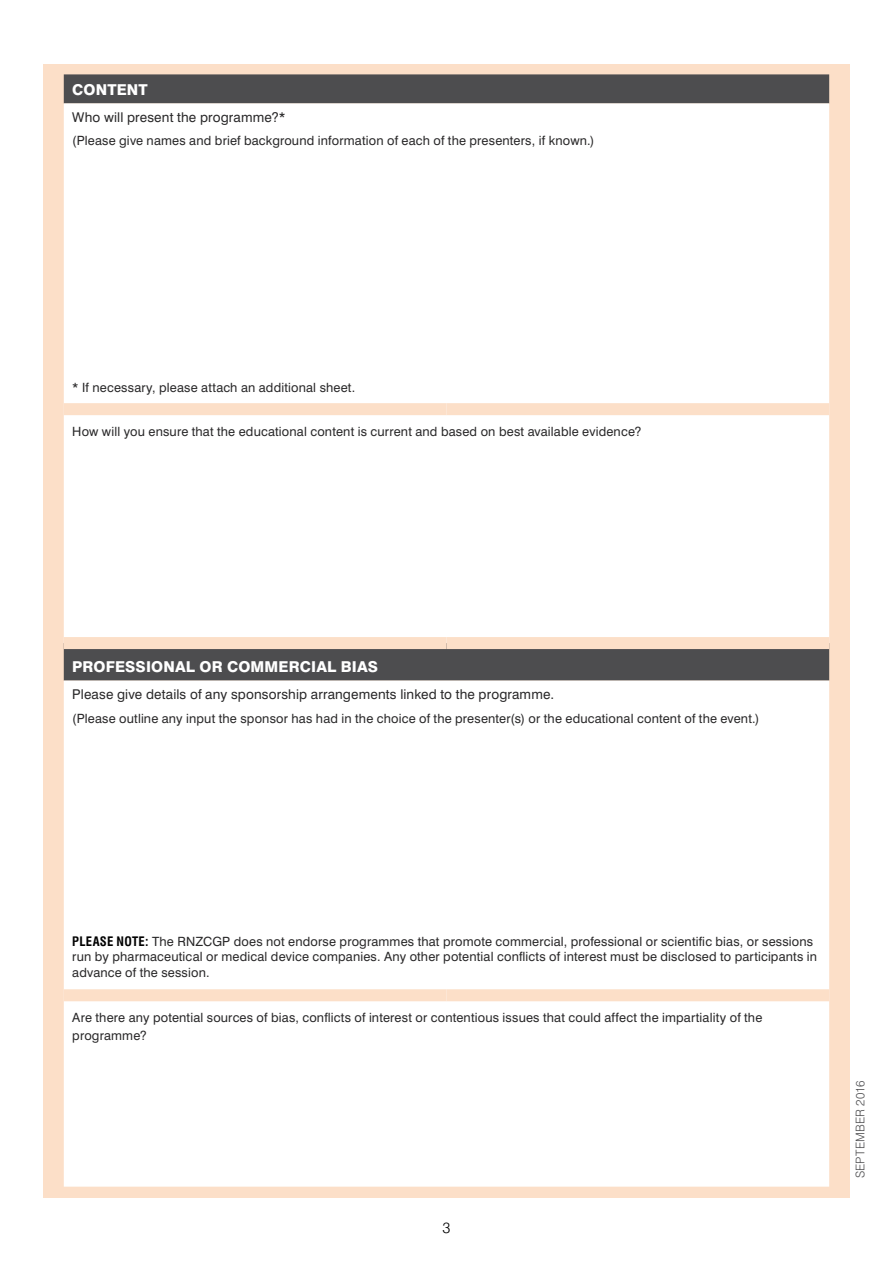
<style>
.page{position:relative;width:893px;height:1263px;background:#fff}
.page>*{position:absolute;margin:0;border:0;box-sizing:border-box;transform-origin:0 0}
.Table_-_highlighted{font:800 15px "Swiss 721 BT";letter-spacing:.01em;color:#fff}
.t1{font:300 15px "Swiss 721 BT";color:#000}
.Table_Cells_body__Ro{font:13.5px "Swiss 721 BT";letter-spacing:.01em;color:#292829}
.Table_Cells_body__Ro-2{font:12.75px/15.3px "Swiss 721 BT";letter-spacing:.015em;color:#292829}
.t2{font:300 12px "Swiss 721 BT";letter-spacing:.02em;color:#4d4d4f}
.s1{font-weight:700;font-stretch:condensed;color:#000}
</style>
<div class="page">
<div style="left:43px;top:65px;width:807px;height:1133px;background:#fcdfc8"></div>
<div style="left:64px;top:74px;width:765px;height:29px;background:#4d4d4f"></div>
<div style="left:64px;top:103px;width:765px;height:1084px;background:#fff"></div>
<div style="left:64px;top:637px;width:382px;height:12px;background:#fcdfc8"></div>
<div style="left:446px;top:637px;width:383px;height:12px;background:#fcdfc8"></div>
<div style="left:64px;top:403px;width:382px;height:12px;background:#fcdfc8"></div>
<div style="left:446px;top:403px;width:383px;height:12px;background:#fcdfc8"></div>
<div style="left:64px;top:989px;width:382px;height:12px;background:#fcdfc8"></div>
<div style="left:446px;top:989px;width:383px;height:12px;background:#fcdfc8"></div>
<p class="Table_-_highlighted" style="left:72px;top:80px;width:77px">CONTENT</p>
<p class="Table_Cells_body__Ro" style="left:72px;top:109px;width:215px">Who will present the programme?*</p>
<p class="Table_Cells_body__Ro-2" style="left:72px;top:132px;width:524px">(Please give names and brief background information of each of the presenters, if known.)</p>
<p class="Table_Cells_body__Ro-2" style="left:72px;top:380px;width:284px">* If necessary, please attach an additional sheet.</p>
<p class="Table_Cells_body__Ro-2" style="left:72px;top:424px;width:571px">How will you ensure that the educational content is current and based on best available evidence?</p>
<p class="Table_-_highlighted" style="left:72px;top:658px;width:307px">PROFESSIONAL OR COMMERCIAL BIAS</p>
<p class="Table_Cells_body__Ro" style="left:72px;top:686px;width:483px">Please give details of any sponsorship arrangements linked to the programme.</p>
<p class="Table_Cells_body__Ro-2" style="left:72px;top:711px;width:689px">(Please outline any input the sponsor has had in the choice of the presenter(s) or the educational content of the event.)</p>
<p class="Table_Cells_body__Ro-2" style="left:72px;top:934px;width:746px"><span class="s1">PLEASE NOTE:</span> The RNZCGP does not endorse programmes that promote commercial, professional or scientific bias, or sessions run by pharmaceutical or medical device companies. Any other potential conflicts of interest must be disclosed to participants in advance of the session.</p>
<p class="Table_Cells_body__Ro-2" style="left:72px;top:1008px;width:691px;line-height:18px">Are there any potential sources of bias, conflicts of interest or contentious issues that could affect the impartiality of the programme?</p>
<p class="t1" style="left:442px;top:1219px;width:9px">3</p>
<p class="t2" style="left:853px;top:1178px;width:99px;rotate:-90deg">SEPTEMBER 2016</p>
</div>
